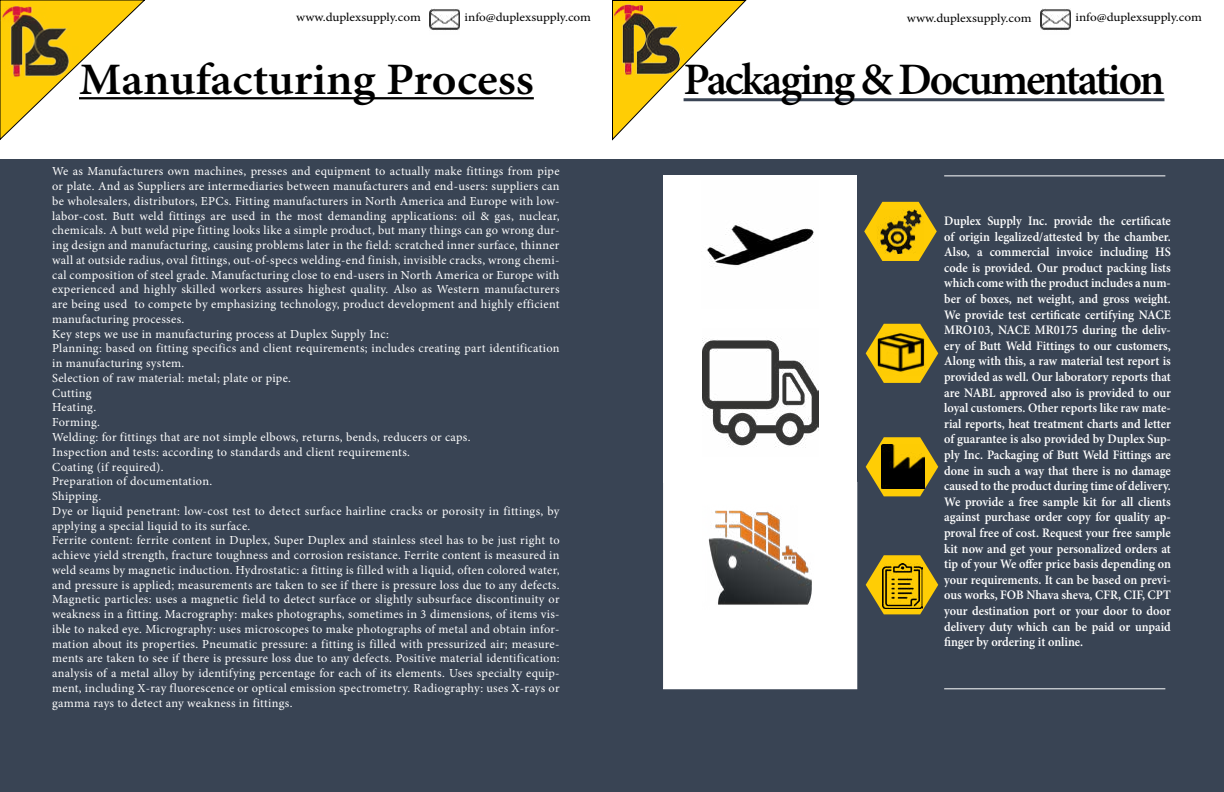
<style>
.page{position:relative;width:1224px;height:792px;background:#fff}
.page>*{position:absolute;margin:0;border:0;box-sizing:border-box;transform-origin:0 0}
.t1{font:600 45px "Minion Pro";letter-spacing:-.04em;color:#000}
.t2{font:600 45px "Minion Pro";color:#000;scale:1.06 1}
.t3{font:600 13px/15.6px "Minion Pro";color:#fff;text-align:justify;scale:.94 1}
.t4{font:12.3px/14.8px "Minion Pro";letter-spacing:.025em;color:#fff}
.t5{font:12px "Minion Pro";letter-spacing:-.005em;color:#000;scale:1.1 1}
</style>
<div class="page">
<svg style="left:0;top:0;width:147px;height:140px"></svg>
<img style="left:429px;top:8px;width:30px;height:22px">
<img style="left:1041px;top:8px;width:30px;height:22px">
<img style="left:0;top:0;width:87px;height:93px">
<svg style="left:612px;top:0;width:136px;height:141px"></svg>
<img style="left:612px;top:0;width:86px;height:92px">
<div style="left:0;top:159px;width:1224px;height:633px;background:#394454"></div>
<hr style="left:79px;top:97px;width:455px;height:2px;background:#000">
<hr style="left:944px;top:175px;width:221px;height:1px;background:#fff">
<hr style="left:944px;top:688px;width:221px;height:1px;background:#fff">
<hr style="left:684px;top:98px;width:480px;height:3px;background:#394454">
<div style="left:664px;top:175px;width:193px;height:149px;background:#fff"></div>
<img style="left:706px;top:224px;width:108px;height:42px">
<div style="left:664px;top:324px;width:193px;height:158px;background:#fff"></div>
<img style="left:703px;top:336px;width:116px;height:112px">
<svg style="left:663px;top:482px;width:194px;height:207px;background:#e5e2df"></svg>
<div style="left:664px;top:483px;width:192px;height:205px;border:1px solid #fff"></div>
<svg style="left:864px;top:202px;width:73px;height:59px"></svg>
<img style="left:876px;top:209px;width:49px;height:45px">
<svg style="left:866px;top:324px;width:72px;height:59px"></svg>
<img style="left:878px;top:331px;width:48px;height:45px">
<svg style="left:866px;top:437px;width:72px;height:59px"></svg>
<img style="left:881px;top:445px;width:43px;height:43px">
<svg style="left:866px;top:555px;width:72px;height:59px"></svg>
<img style="left:882px;top:563px;width:40px;height:45px">
<p class="t5" style="left:296px;top:9px;width:115px">www.duplexsupply.com</p>
<p class="t5" style="left:465px;top:9px;width:116px">info@duplexsupply.com</p>
<p class="t5" style="left:907px;top:10px;width:115px">www.duplexsupply.com</p>
<p class="t5" style="left:1075px;top:9px;width:116px">info@duplexsupply.com</p>
<h1 class="t2" style="left:79px;top:48px;width:431px">Manufacturing Process</h1>
<h1 class="t1" style="left:684px;top:48px;width:482px">Packaging &amp; Documentation</h1>
<p class="t4" style="left:52px;top:164px;width:509px">We as Manufacturers own machines, presses and equipment to actually make fittings from pipe or plate. And as Suppliers are intermediaries between manufacturers and end-users: suppliers can be wholesalers, distributors, EPCs. Fitting manufacturers in North America and Europe with low&shy;labor-cost. Butt weld fittings are used in the most demanding applications: oil &amp; gas, nuclear, chemicals. A butt weld pipe fitting looks like a simple product, but many things can go wrong dur&shy;ing design and manufacturing, causing problems later in the field: scratched inner surface, thinner wall at outside radius, oval fittings, out-of-specs welding-end finish, invisible cracks, wrong chemi&shy;cal composition of steel grade. Manufacturing close to end-users in North America or Europe with experienced and highly skilled workers assures highest quality. Also as Western manufacturers are being used to compete by emphasizing technology, product development and highly efficient manufacturing processes.<br>Key steps we use in manufacturing process at Duplex Supply Inc:<br>Planning: based on fitting specifics and client requirements; includes creating part identification in manufacturing system.<br>Selection of raw material: metal; plate or pipe.<br>Cutting<br>Heating.<br>Forming.<br>Welding: for fittings that are not simple elbows, returns, bends, reducers or caps.<br>Inspection and tests: according to standards and client requirements.<br>Coating (if required).<br>Preparation of documentation.<br>Shipping.<br>Dye or liquid penetrant: low-cost test to detect surface hairline cracks or porosity in fittings, by applying a special liquid to its surface.<br>Ferrite content: ferrite content in Duplex, Super Duplex and stainless steel has to be just right to achieve yield strength, fracture toughness and corrosion resistance. Ferrite content is measured in weld seams by magnetic induction. Hydrostatic: a fitting is filled with a liquid, often colored water, and pressure is applied; measurements are taken to see if there is pressure loss due to any defects.<br>Magnetic particles: uses a magnetic field to detect surface or slightly subsurface discontinuity or weakness in a fitting. Macrography: makes photographs, sometimes in 3 dimensions, of items vis&shy;ible to naked eye. Micrography: uses microscopes to make photographs of metal and obtain infor&shy;mation about its properties. Pneumatic pressure: a fitting is filled with pressurized air; measure&shy;ments are taken to see if there is pressure loss due to any defects. Positive material identification: analysis of a metal alloy by identifying percentage for each of its elements. Uses specialty equip&shy;ment, including X-ray fluorescence or optical emission spectrometry. Radiography: uses X-rays or gamma rays to detect any weakness in fittings.</p>
<p class="t3" style="left:944px;top:213px;width:243px">Duplex Supply Inc. provide the certificate of origin legalized/attested by the chamber.<br>Also, a commercial invoice including HS code is provided. Our product packing lists which come with the product includes a num&shy;ber of boxes, net weight, and gross weight.<br>We provide test certificate certifying NACE MRO103, NACE MR0175 during the deliv&shy;ery of Butt Weld Fittings to our customers, Along with this, a raw material test report is provided as well. Our laboratory reports that are NABL approved also is provided to our loyal customers. Other reports like raw mate&shy;rial reports, heat treatment charts and letter of guarantee is also provided by Duplex Sup&shy;ply Inc. Packaging of Butt Weld Fittings are done in such a way that there is no damage caused to the product during time of delivery.<br>We provide a free sample kit for all clients against purchase order copy for quality ap&shy;proval free of cost. Request your free sample kit now and get your personalized orders at tip of your We offer price basis depending on your requirements. It can be based on previ&shy;ous works, FOB Nhava sheva, CFR, CIF, CPT your destination port or your door to door delivery duty which can be paid or unpaid finger by ordering it online.</p>
</div>
